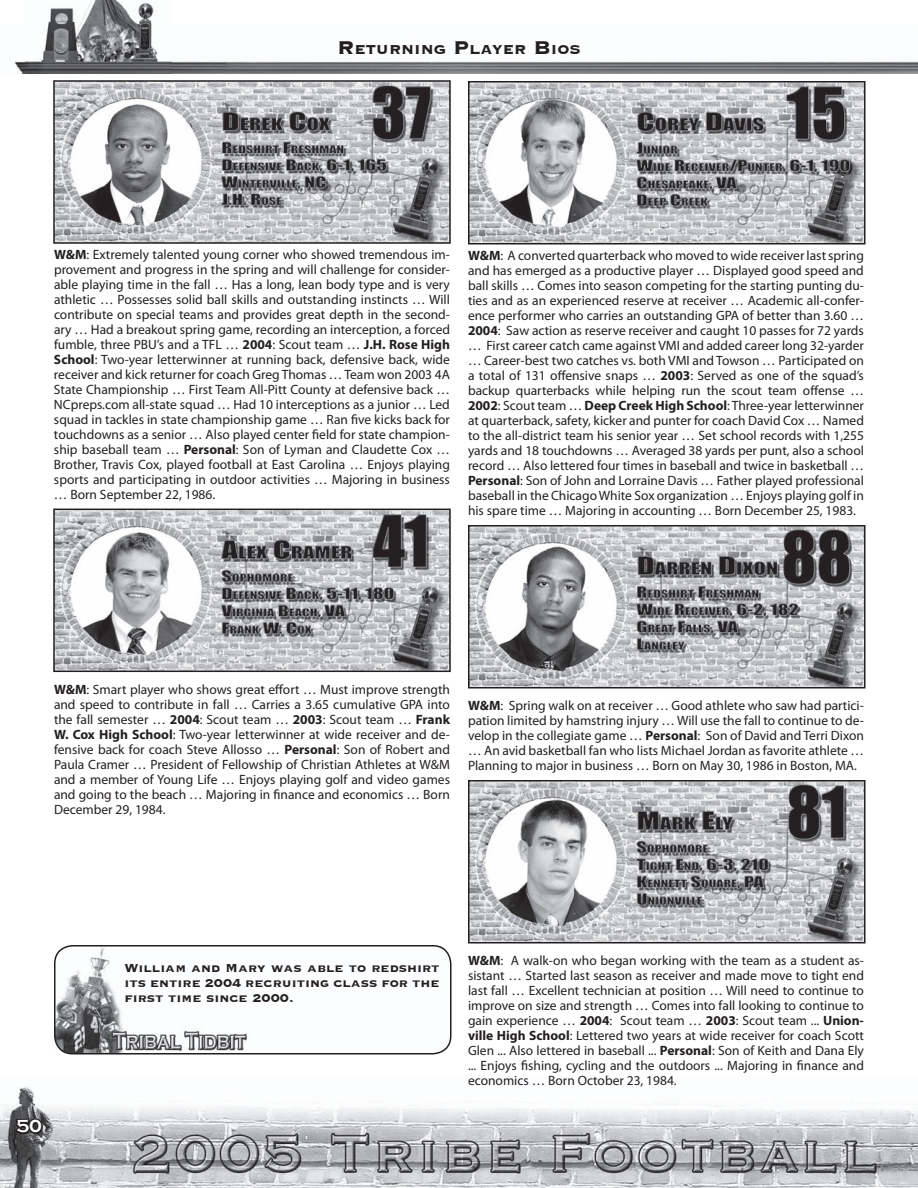
<style>
.page{position:relative;width:918px;height:1188px;background:#fff}
.page>*{position:absolute;margin:0;border:0;box-sizing:border-box;transform-origin:0 0}
.t1{font:700 18px "Copperplate Gothic";color:#fff}
.t2{font:700 16.8px "Copperplate";color:#231f20}
.t3{font:700 15px/15px "Copperplate";color:#231f20;text-align:justify}
.t4{font:13.5px/15px "Myriad Pro";color:#231f20;text-align:justify}
.s1{font-size:24px}
.s2{font-weight:700}
</style>
<div class="page">
<img style="left:0;top:1087px;width:918px;height:101px">
<img style="left:48px;top:0;width:106px;height:24px">
<img style="left:13px;top:24px;width:905px;height:50px">
<svg style="left:13px;top:1116px;width:32px;height:20px"></svg>
<img style="left:56px;top:83px;width:392px;height:158px">
<div style="left:53px;top:80px;width:398px;height:164px;border:2px solid #231f20"></div>
<img style="left:471px;top:84px;width:392px;height:157px">
<div style="left:468px;top:81px;width:398px;height:163px;border:2px solid #231f20"></div>
<img style="left:56px;top:512px;width:392px;height:157px">
<div style="left:53px;top:509px;width:398px;height:163px;border:2px solid #231f20"></div>
<img style="left:471px;top:528px;width:392px;height:157px">
<div style="left:468px;top:525px;width:398px;height:163px;border:2px solid #231f20"></div>
<img style="left:471px;top:783px;width:392px;height:158px">
<div style="left:468px;top:780px;width:398px;height:164px;border:2px solid #231f20"></div>
<img style="left:55px;top:946px;width:396px;height:108px;border-radius:18px">
<div style="left:54px;top:945px;width:398px;height:109px;border:2px solid #231f20;border-radius:18px"></div>
<p class="t2" style="left:337px;top:39px;width:245px"><span class="s1">R</span>ETURNING <span class="s1">P</span>LAYER <span class="s1">B</span>IOS</p>
<p class="t4" style="left:54px;top:248px;width:398px"><span class="s2">W&amp;M</span>: Extremely talented young corner who showed tremendous im&shy;provement and progress in the spring and will challenge for consider&shy;able playing time in the fall … Has a long, lean body type and is very athletic … Possesses solid ball skills and outstanding instincts … Will contribute on special teams and provides great depth in the second&shy;ary … Had a breakout spring game, recording an interception, a forced fumble, three PBU’s and a TFL … <span class="s2">2004</span>: Scout team … <span class="s2">J.H. Rose High School</span>: Two-year letterwinner at running back, defensive back, wide receiver and kick returner for coach Greg Thomas … Team won 2003 4A State Championship … First Team All-Pitt County at defensive back … NCpreps.com all-state squad … Had 10 interceptions as a junior … Led squad in tackles in state championship game … Ran five kicks back for touchdowns as a senior … Also played center field for state champion&shy;ship baseball team … <span class="s2">Personal</span>: Son of Lyman and Claudette Cox … Brother, Travis Cox, played football at East Carolina … Enjoys playing sports and participating in outdoor activities … Majoring in business … Born September 22, 1986.</p>
<p class="t4" style="left:468px;top:248px;width:398px"><span class="s2">W&amp;M</span>: A converted quarterback who moved to wide receiver last spring and has emerged as a productive player … Displayed good speed and ball skills … Comes into season competing for the starting punting du&shy;ties and as an experienced reserve at receiver … Academic all-confer&shy;ence performer who carries an outstanding GPA of better than 3.60 … <span class="s2">2004</span>: Saw action as reserve receiver and caught 10 passes for 72 yards … First career catch came against VMI and added career long 32-yarder … Career-best two catches vs. both VMI and Towson … Participated on a total of 131 offensive snaps … <span class="s2">2003</span>: Served as one of the squad’s backup quarterbacks while helping run the scout team offense … <span class="s2">2002</span>: Scout team … <span class="s2">Deep Creek High School</span>: Three-year letterwinner at quarterback, safety, kicker and punter for coach David Cox … Named to the all-district team his senior year … Set school records with 1,255 yards and 18 touchdowns … Averaged 38 yards per punt, also a school record … Also lettered four times in baseball and twice in basketball … <span class="s2">Personal</span>: Son of John and Lorraine Davis … Father played professional baseball in the Chicago White Sox organization … Enjoys playing golf in his spare time … Majoring in accounting … Born December 25, 1983.</p>
<p class="t4" style="left:54px;top:683px;width:398px"><span class="s2">W&amp;M</span>: Smart player who shows great effort … Must improve strength and speed to contribute in fall … Carries a 3.65 cumulative GPA into the fall semester … <span class="s2">2004</span>: Scout team … <span class="s2">2003</span>: Scout team … <span class="s2">Frank W. Cox High School</span>: Two-year letterwinner at wide receiver and de&shy;fensive back for coach Steve Allosso … <span class="s2">Personal</span>: Son of Robert and Paula Cramer … President of Fellowship of Christian Athletes at W&amp;M and a member of Young Life … Enjoys playing golf and video games and going to the beach … Majoring in finance and economics … Born December 29, 1984.</p>
<p class="t4" style="left:468px;top:698px;width:398px"><span class="s2">W&amp;M</span>: Spring walk on at receiver … Good athlete who saw had partici&shy;pation limited by hamstring injury … Will use the fall to continue to de&shy;velop in the collegiate game … <span class="s2">Personal</span>: Son of David and Terri Dixon … An avid basketball fan who lists Michael Jordan as favorite athlete … Planning to major in business … Born on May 30, 1986 in Boston, MA.</p>
<h1 class="t1" style="left:16px;top:1117px;width:27px">50</h1>
<p class="t3" style="left:124px;top:959px;width:317px">William and Mary was able to redshirt its entire 2004 recruiting class for the first time since 2000.</p>
<p class="t4" style="left:468px;top:953px;width:398px"><span class="s2">W&amp;M</span>: A walk-on who began working with the team as a student as&shy;sistant … Started last season as receiver and made move to tight end last fall … Excellent technician at position … Will need to continue to improve on size and strength … Comes into fall looking to continue to gain experience … <span class="s2">2004</span>: Scout team … <span class="s2">2003</span>: Scout team ... <span class="s2">Union&shy;ville High School</span>: Lettered two years at wide receiver for coach Scott Glen ... Also lettered in baseball ... <span class="s2">Personal</span>: Son of Keith and Dana Ely ... Enjoys fishing, cycling and the outdoors ... Majoring in finance and economics … Born October 23, 1984.</p>
</div>
